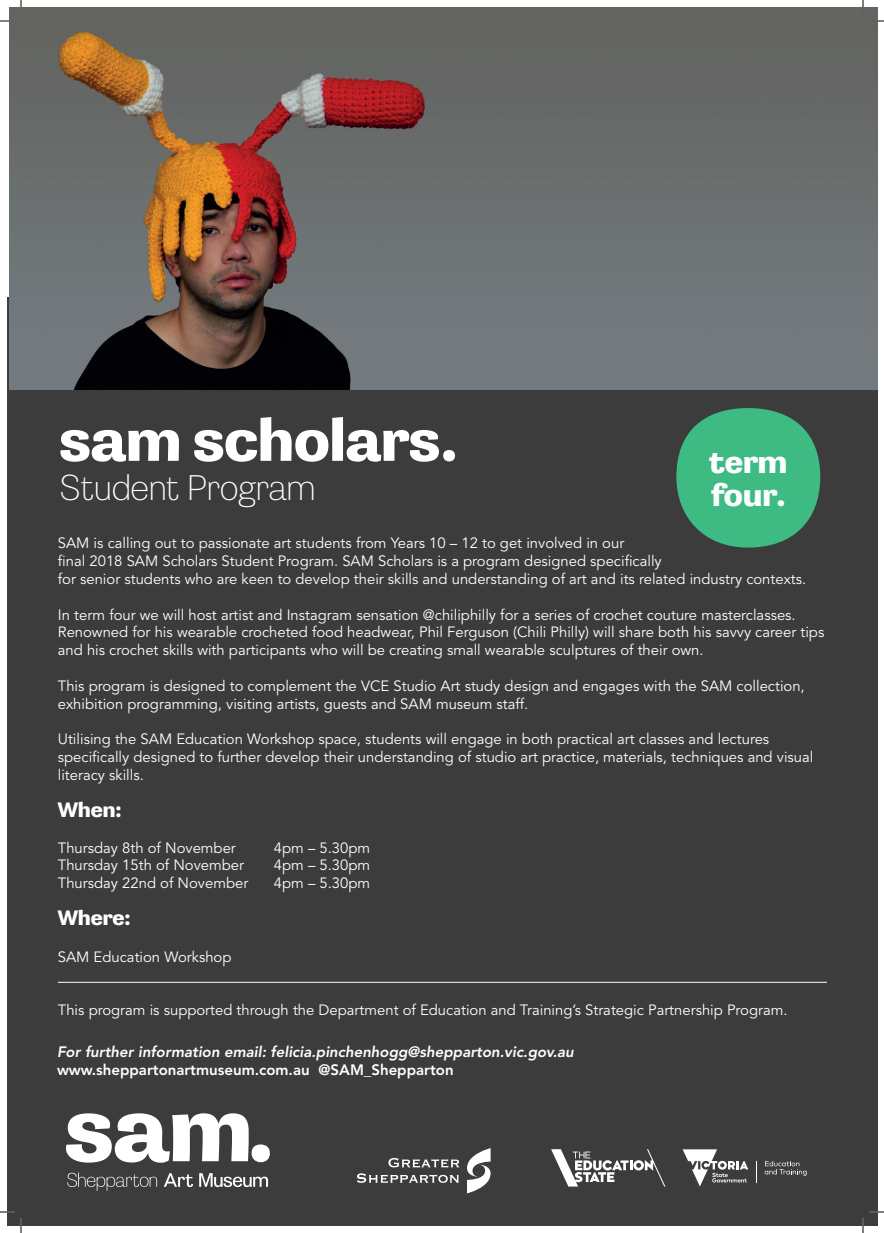
<style>
.page{position:relative;width:884px;height:1233px;background:#fff}
.page>*{position:absolute;margin:0;border:0;box-sizing:border-box;transform-origin:0 0}
.t1{font:800 60px "sam Display";color:#fff}
.t2{font:200 36px "sam Display";color:#fff}
.t3{font:800 31.9px/33px "sam Display";color:#fff}
.t4{font:800 21px "sam Display";color:#fff}
.t5{font:italic 800 15px "Avenir LT Std";color:#fff}
.t6{font:800 15px "Avenir LT Std";color:#fff}
.t7{font:14.9px/17.8px "Avenir LT Std";color:#fff}
</style>
<div class="page">
<div style="left:7px;top:297px;width:870px;height:929px;background:#3c3c3d"></div>
<svg style="left:467px;top:1148px;width:24px;height:45px"></svg>
<svg style="left:388px;top:1158px;width:71px;height:9px"></svg>
<svg style="left:357px;top:1173px;width:102px;height:10px"></svg>
<div style="left:676px;top:408px;width:144px;height:139px;background:#3eba83;border-radius:50%"></div>
<img style="left:10px;top:7px;width:867px;height:383px">
<svg style="left:756px;top:1161px;width:1px;height:21px"></svg>
<svg style="left:683px;top:1149px;width:65px;height:37px"></svg>
<svg style="left:765px;top:1160px;width:42px;height:15px"></svg>
<svg style="left:551px;top:1149px;width:114px;height:37px"></svg>
<div style="left:252px;top:1144px;width:18px;height:18px;background:#fff;border-radius:50%"></div>
<svg style="left:66px;top:1113px;width:183px;height:49px"></svg>
<svg style="left:67px;top:1172px;width:90px;height:18px"></svg>
<svg style="left:164px;top:1173px;width:29px;height:14px"></svg>
<svg style="left:199px;top:1173px;width:69px;height:14px"></svg>
<hr style="left:58px;top:981px;width:769px;height:1px;background:#fff">
<svg style="left:0;top:1211px;width:15px;height:1px"></svg>
<svg style="left:869px;top:1211px;width:15px;height:1px"></svg>
<svg style="left:0;top:0;width:22px;height:22px"></svg>
<svg style="left:20px;top:1218px;width:2px;height:15px"></svg>
<svg style="left:862px;top:0;width:22px;height:22px"></svg>
<svg style="left:862px;top:1218px;width:2px;height:15px"></svg>
<h1 class="t1" style="left:59px;top:411px;width:400px">sam scholars.</h1>
<h2 class="t2" style="left:59px;top:471px;width:258px">Student Program</h2>
<p class="t7" style="left:58px;top:534px;width:750px">SAM is calling out to passionate art students from Years 10 – 12 to get involved in our<br>final 2018 SAM Scholars Student Program. SAM Scholars is a program designed specifically<br>for senior students who are keen to develop their skills and understanding of art and its related industry contexts.</p>
<p class="t7" style="left:58px;top:606px;width:768px">In term four we will host artist and Instagram sensation @chiliphilly for a series of crochet couture masterclasses.<br>Renowned for his wearable crocheted food headwear, Phil Ferguson (Chili Philly) will share both his savvy career tips and his crochet skills with participants who will be creating small wearable sculptures of their own.</p>
<p class="t7" style="left:58px;top:677px;width:748px">This program is designed to complement the VCE Studio Art study design and engages with the SAM collection, exhibition programming, visiting artists, guests and SAM museum staff.</p>
<p class="t7" style="left:58px;top:730px;width:757px">Utilising the SAM Education Workshop space, students will engage in both practical art classes and lectures specifically designed to further develop their understanding of studio art practice, materials, techniques and visual literacy skills.</p>
<h3 class="t4" style="left:58px;top:799px;width:65px">When:</h3>
<p class="t7" style="left:58px;top:839px;width:179px">Thursday 8th of November</p>
<p class="t7" style="left:274px;top:839px;width:98px">4pm – 5.30pm</p>
<p class="t7" style="left:58px;top:856px;width:188px">Thursday 15th of November</p>
<p class="t7" style="left:274px;top:856px;width:98px">4pm – 5.30pm</p>
<p class="t7" style="left:58px;top:874px;width:192px">Thursday 22nd of November</p>
<p class="t7" style="left:274px;top:874px;width:98px">4pm – 5.30pm</p>
<h3 class="t4" style="left:58px;top:907px;width:74px">Where:</h3>
<p class="t7" style="left:58px;top:948px;width:175px">SAM Education Workshop</p>
<p class="t7" style="left:58px;top:1001px;width:731px">This program is supported through the Department of Education and Training’s Strategic Partnership Program.</p>
<p class="t5" style="left:57px;top:1043px;width:518px">For further information email: felicia.pinchenhogg@shepparton.vic.gov.au</p>
<p class="t6" style="left:57px;top:1061px;width:398px">www.sheppartonartmuseum.com.au @SAM_Shepparton</p>
<h3 class="t3" style="left:709px;top:447px;width:80px">term four.</h3>
</div>
